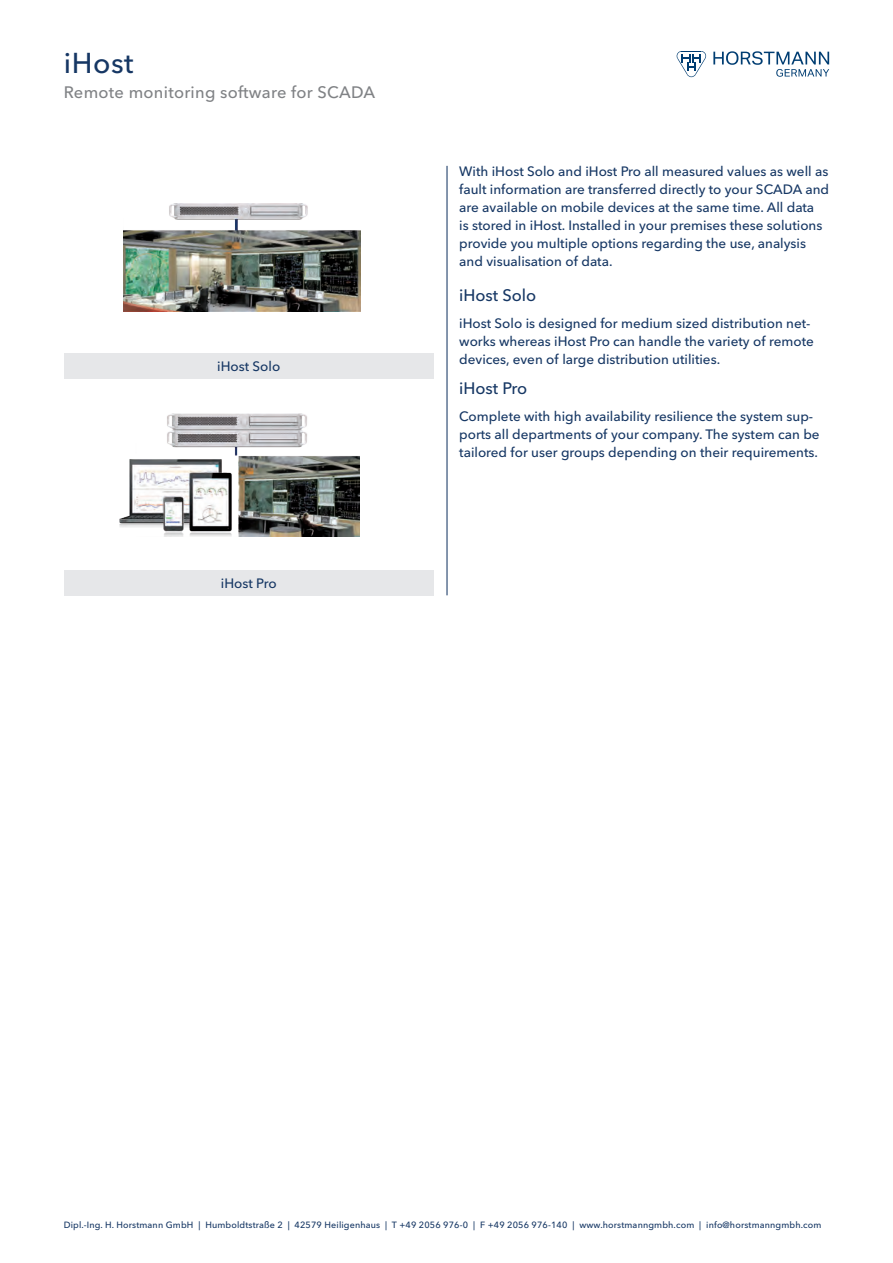
<style>
.page{position:relative;width:893px;height:1263px;background:#fff}
.page>*{position:absolute;margin:0;border:0;box-sizing:border-box;transform-origin:0 0}
.Headline{font:500 28.5px "Avenir Next W1 G";letter-spacing:.02em;color:#163764}
.Subtitel{font:500 16.5px "Avenir Next W1 G";letter-spacing:.015em;color:#808285}
.Zwischenüberschrifte{font:500 16.5px "Avenir Next W1 G";color:#163764}
.Fließtext{font:500 13.5px/18px "Avenir Next W1 G";color:#163764}
.Zwischenüberschrifte-2{font:500 13.5px/18px "Avenir Next W1 G";color:#163764}
.Bildunterschrift{font:500 13.5px "Avenir Next W1 G";color:#163764}
.t1{font:500 9px "Avenir Next W1 G";letter-spacing:.015em;color:#163764}
</style>
<div class="page">
<svg style="left:677px;top:51px;width:29px;height:26px"></svg>
<svg style="left:713px;top:51px;width:116px;height:26px"></svg>
<div style="left:64px;top:353px;width:370px;height:25px;background:#e6e7e9"></div>
<hr style="left:446px;top:166px;width:2px;height:429px;background:#163764">
<div style="left:64px;top:570px;width:370px;height:25px;background:#e6e7e9"></div>
<img style="left:119px;top:413px;width:241px;height:124px">
<img style="left:123px;top:203px;width:238px;height:108px">
<p class="Headline" style="left:64px;top:40px;width:71px">iHost</p>
<p class="Subtitel" style="left:64px;top:79px;width:313px">Remote monitoring software for SCADA</p>
<p class="Bildunterschrift" style="left:217px;top:355px;width:65px">iHost Solo</p>
<p class="Bildunterschrift" style="left:221px;top:572px;width:57px">iHost Pro</p>
<p class="Zwischenüberschrifte-2" style="left:459px;top:161px;width:371px">With iHost Solo and iHost Pro all measured values as well as fault information are transferred directly to your SCADA and are available on mobile devices at the same time. All data<br>is stored in iHost. Installed in your premises these solutions provide you multiple options regarding the use, analysis and visualisation of data.</p>
<p class="Zwischenüberschrifte" style="left:459px;top:282px;width:79px">iHost Solo</p>
<p class="Fließtext" style="left:459px;top:313px;width:356px">iHost Solo is designed for medium sized distribution net&shy;works whereas iHost Pro can handle the variety of remote devices, even of large distribution utilities.</p>
<p class="Zwischenüberschrifte" style="left:459px;top:375px;width:70px">iHost Pro</p>
<p class="Fließtext" style="left:459px;top:406px;width:362px">Complete with high availability resilience the system sup&shy;ports all departments of your company. The system can be tailored for user groups depending on their requirements.</p>
<p class="t1" style="left:64px;top:1218px;width:759px">Dipl.-Ing. H. Horstmann GmbH | Humboldtstraße 2 | 42579 Heiligenhaus | T +49 2056 976-0 | F +49 2056 976-140 | www.horstmanngmbh.com | info@horstmanngmbh.com</p>
</div>
